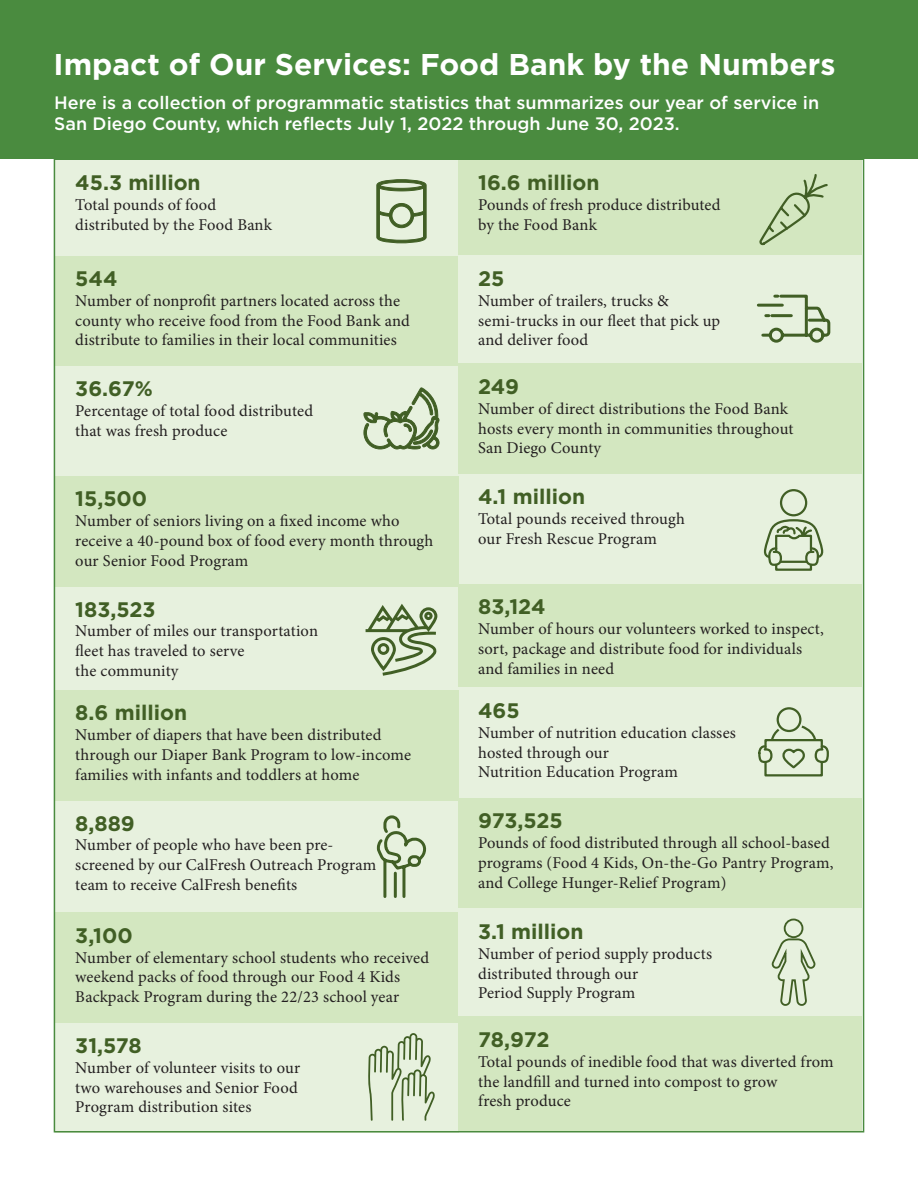
<style>
.page{position:relative;width:918px;height:1188px;background:#fff}
.page>*{position:absolute;margin:0;border:0;box-sizing:border-box;transform-origin:0 0}
.t1{font:700 30px "Gotham";color:#fff}
.t2{font:700 21px "Gotham";color:#415f25}
.t3{font:500 18px/21px "Gotham";color:#fff}
.t4{font:16.5px/19.8px "Minion Pro";letter-spacing:.01em;color:#231f20}
</style>
<div class="page">
<div style="left:55px;top:800px;width:404px;height:115px;background:#e7f1de"></div>
<div style="left:55px;top:256px;width:404px;height:110px;background:#d3e7c0"></div>
<div style="left:55px;top:160px;width:404px;height:96px;background:#e7f1de"></div>
<div style="left:458px;top:160px;width:404px;height:96px;background:#d3e7c0"></div>
<div style="left:55px;top:366px;width:404px;height:110px;background:#e7f1de"></div>
<div style="left:458px;top:256px;width:404px;height:110px;background:#e7f1de"></div>
<div style="left:55px;top:586px;width:404px;height:104px;background:#e7f1de"></div>
<div style="left:458px;top:364px;width:404px;height:110px;background:#d3e7c0"></div>
<div style="left:458px;top:474px;width:404px;height:112px;background:#e7f1de"></div>
<div style="left:458px;top:584px;width:404px;height:104px;background:#d3e7c0"></div>
<div style="left:55px;top:476px;width:404px;height:111px;background:#d3e7c0"></div>
<div style="left:55px;top:1023px;width:404px;height:110px;background:#e7f1de"></div>
<div style="left:458px;top:688px;width:404px;height:110px;background:#e7f1de"></div>
<div style="left:458px;top:798px;width:404px;height:110px;background:#d3e7c0"></div>
<div style="left:55px;top:913px;width:404px;height:110px;background:#d3e7c0"></div>
<div style="left:458px;top:909px;width:404px;height:110px;background:#e7f1de"></div>
<div style="left:55px;top:690px;width:404px;height:111px;background:#d3e7c0"></div>
<div style="left:458px;top:1017px;width:404px;height:114px;background:#d3e7c0"></div>
<div style="left:0;top:0;width:918px;height:159px;background:#4a8b3f"></div>
<div style="left:54px;top:51px;width:810px;height:109px;background:#4a8b3f"></div>
<svg style="left:377px;top:179px;width:49px;height:64px"></svg>
<svg style="left:760px;top:174px;width:68px;height:72px"></svg>
<svg style="left:763px;top:489px;width:61px;height:82px"></svg>
<svg style="left:758px;top:707px;width:71px;height:70px"></svg>
<svg style="left:757px;top:294px;width:74px;height:49px"></svg>
<svg style="left:366px;top:604px;width:71px;height:72px"></svg>
<svg style="left:771px;top:918px;width:44px;height:88px"></svg>
<svg style="left:305px;top:815px;width:131px;height:317px"></svg>
<svg style="left:364px;top:387px;width:76px;height:62px"></svg>
<h1 class="t1" style="left:54px;top:44px;width:783px">Impact of Our Services: Food Bank by the Numbers</h1>
<p class="t3" style="left:54px;top:92px;width:767px">Here is a collection of programmatic statistics that summarizes our year of service in<br>San Diego County, which reflects July 1, 2022 through June 30, 2023.</p>
<p class="t2" style="left:75px;top:169px;width:127px">45.3 million</p>
<p class="t4" style="left:75px;top:195px;width:198px">Total pounds of food distributed by the Food Bank</p>
<p class="t2" style="left:75px;top:265px;width:44px">544</p>
<p class="t4" style="left:75px;top:291px;width:336px">Number of nonprofit partners located across the county who receive food from the Food Bank and distribute to families in their local communities</p>
<p class="t2" style="left:75px;top:375px;width:79px">36.67%</p>
<p class="t4" style="left:75px;top:401px;width:239px">Percentage of total food distributed that was fresh produce</p>
<p class="t2" style="left:75px;top:485px;width:73px">15,500</p>
<p class="t4" style="left:75px;top:511px;width:360px">Number of seniors living on a fixed income who receive a 40-pound box of food every month through our Senior Food Program</p>
<p class="t2" style="left:75px;top:595px;width:82px">183,523</p>
<p class="t4" style="left:75px;top:621px;width:244px">Number of miles our transportation fleet has traveled to serve<br>the community</p>
<p class="t2" style="left:75px;top:699px;width:113px">8.6 million</p>
<p class="t4" style="left:75px;top:725px;width:337px">Number of diapers that have been distributed through our Diaper Bank Program to low-income families with infants and toddlers at home</p>
<p class="t2" style="left:75px;top:809px;width:61px">8,889</p>
<p class="t4" style="left:75px;top:835px;width:302px">Number of people who have been pre&shy;screened by our CalFresh Outreach Program team to receive CalFresh benefits</p>
<p class="t2" style="left:75px;top:922px;width:59px">3,100</p>
<p class="t4" style="left:75px;top:948px;width:355px">Number of elementary school students who received weekend packs of food through our Food 4 Kids<br>Backpack Program during the 22/23 school year</p>
<p class="t2" style="left:75px;top:1032px;width:68px">31,578</p>
<p class="t4" style="left:75px;top:1058px;width:226px">Number of volunteer visits to our two warehouses and Senior Food<br>Program distribution sites</p>
<p class="t2" style="left:478px;top:169px;width:123px">16.6 million</p>
<p class="t4" style="left:478px;top:195px;width:244px">Pounds of fresh produce distributed by the Food Bank</p>
<p class="t2" style="left:478px;top:265px;width:28px">25</p>
<p class="t4" style="left:478px;top:291px;width:244px">Number of trailers, trucks &amp; semi-trucks in our fleet that pick up and deliver food</p>
<p class="t2" style="left:478px;top:373px;width:42px">249</p>
<p class="t4" style="left:478px;top:399px;width:317px">Number of direct distributions the Food Bank hosts every month in communities throughout<br>San Diego County</p>
<p class="t2" style="left:478px;top:483px;width:108px">4.1 million</p>
<p class="t4" style="left:478px;top:509px;width:208px">Total pounds received through our Fresh Rescue Program</p>
<p class="t2" style="left:478px;top:593px;width:69px">83,124</p>
<p class="t4" style="left:478px;top:619px;width:347px">Number of hours our volunteers worked to inspect, sort, package and distribute food for individuals and families in need</p>
<p class="t2" style="left:478px;top:697px;width:43px">465</p>
<p class="t4" style="left:478px;top:723px;width:259px">Number of nutrition education classes hosted through our<br>Nutrition Education Program</p>
<p class="t2" style="left:478px;top:807px;width:86px">973,525</p>
<p class="t4" style="left:478px;top:833px;width:357px">Pounds of food distributed through all school-based programs (Food 4 Kids, On-the-Go Pantry Program, and College Hunger-Relief Program)</p>
<p class="t2" style="left:478px;top:918px;width:107px">3.1 million</p>
<p class="t4" style="left:478px;top:944px;width:235px">Number of period supply products distributed through our<br>Period Supply Program</p>
<p class="t2" style="left:478px;top:1026px;width:73px">78,972</p>
<p class="t4" style="left:478px;top:1052px;width:357px">Total pounds of inedible food that was diverted from the landfill and turned into compost to grow<br>fresh produce</p>
</div>
